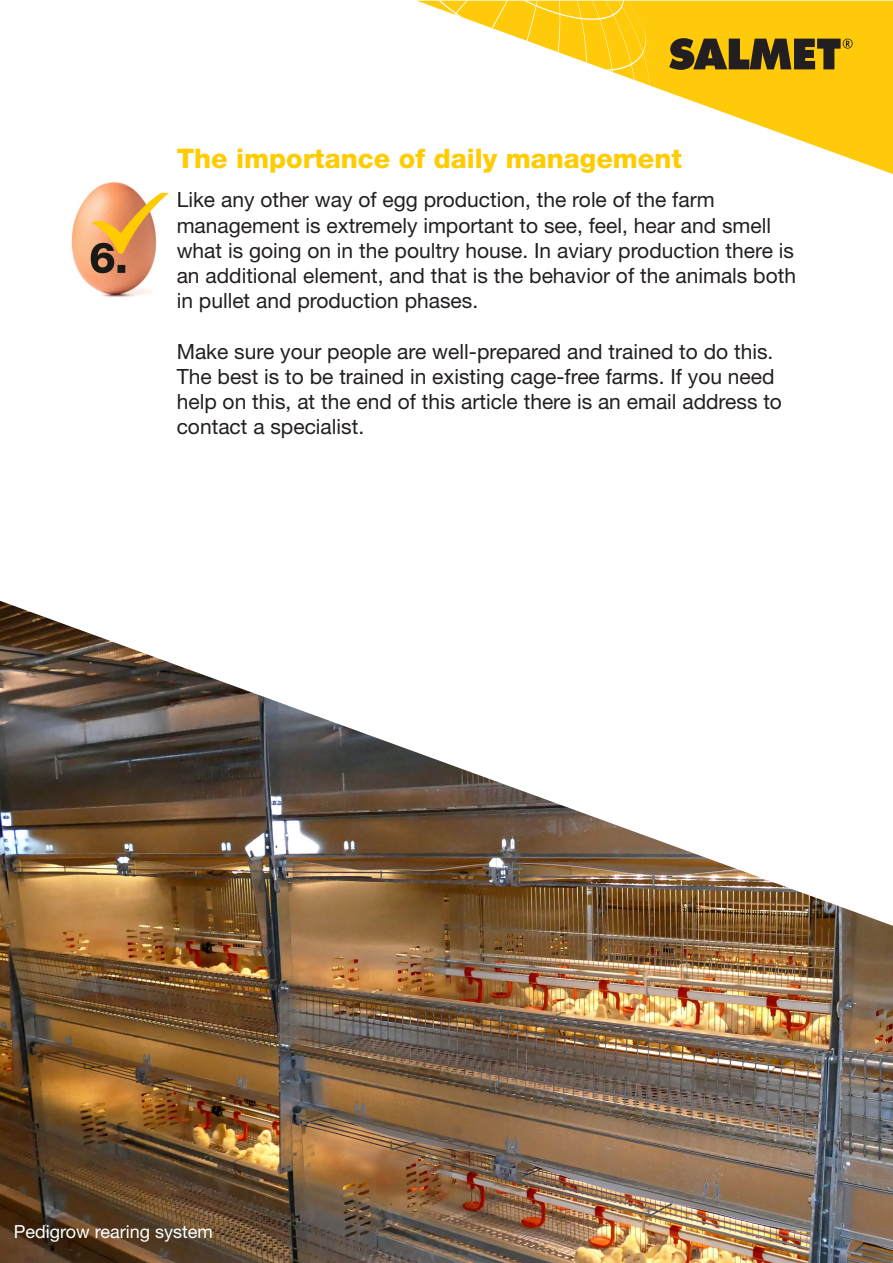
<style>
.page{position:relative;width:893px;height:1263px;background:#fff}
.page>*{position:absolute;margin:0;border:0;box-sizing:border-box;transform-origin:0 0}
.voorkant___Introteks{font:800 27px "Helvetica Neue LT Std";color:#fecc00}
.voorkant___Introteks-2{font:21px/25.2px "Helvetica Neue LT Std";color:#231f20}
.voorkant___Introteks-3{font:18px "Helvetica Neue LT Std";color:#fff}
</style>
<div class="page">
<svg style="left:655px;top:1px;width:238px;height:173px;fill:#feca0a"></svg>
<svg style="left:418px;top:1px;width:237px;height:87px"></svg>
<svg style="left:669px;top:38px;width:184px;height:32px;background:#745e17"></svg>
<img style="left:71px;top:182px;width:98px;height:115px">
<img style="left:0;top:601px;width:893px;height:662px">
<p class="voorkant___Introteks" style="left:177px;top:142px;width:507px">The importance of daily management</p>
<p class="voorkant___Introteks-2" style="left:177px;top:187px;width:621px">Like any other way of egg production, the role of the farm management is extremely important to see, feel, hear and smell what is going on in the poultry house. In aviary production there is an additional element, and that is the behavior of the animals both in pullet and production phases.</p>
<p class="voorkant___Introteks-2" style="left:177px;top:338px;width:607px">Make sure your people are well-prepared and trained to do this.<br>The best is to be trained in existing cage-free farms. If you need help on this, at the end of this article there is an email address to contact a specialist.</p>
<p class="voorkant___Introteks-3" style="left:14px;top:1220px;width:201px">Pedigrow rearing system</p>
</div>
